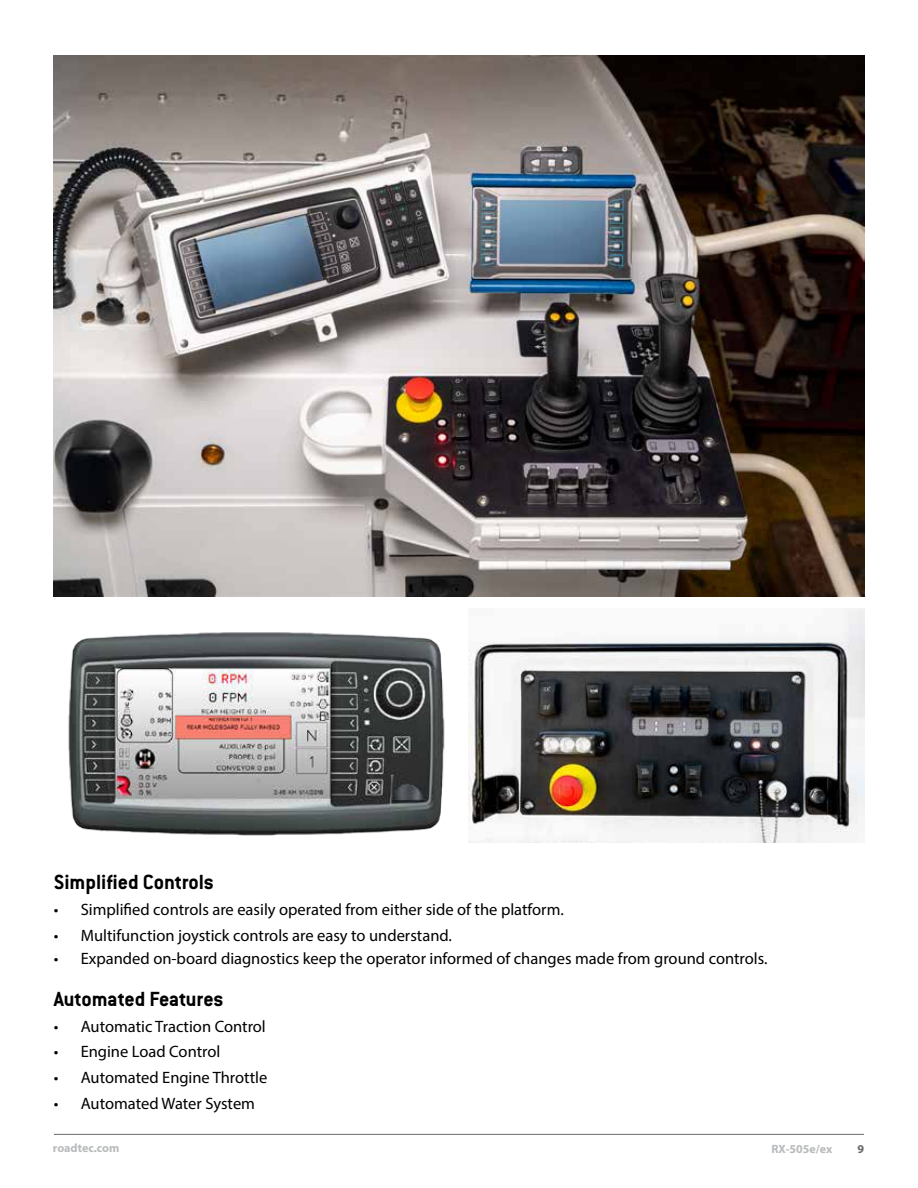
<style>
.page{position:relative;width:918px;height:1188px;background:#fff}
.page>*{position:absolute;margin:0;border:0;box-sizing:border-box;transform-origin:0 0}
.t1{font:700 22.5px "Conduit ITC Std";color:#000}
.t2{font:16.5px "Myriad Pro";color:#000}
.t3{font:700 12px "Myriad Pro";color:#b8babc}
.t4{font:700 12px "Myriad Pro";color:#696969}
</style>
<div class="page">
<hr style="left:54px;top:1134px;width:810px;height:1px;background:#696969">
<img style="left:53px;top:56px;width:812px;height:540px">
<img style="left:68px;top:632px;width:377px;height:204px">
<img style="left:469px;top:609px;width:396px;height:233px">
<h1 class="t1" style="left:54px;top:874px;width:162px">Simplified Controls</h1>
<p class="t2" style="left:54px;top:903px;width:512px">• Simplified controls are easily operated from either side of the platform.</p>
<p class="t2" style="left:54px;top:929px;width:400px">• Multifunction joystick controls are easy to understand.</p>
<p class="t2" style="left:54px;top:952px;width:715px">• Expanded on-board diagnostics keep the operator informed of changes made from ground controls.</p>
<h1 class="t1" style="left:54px;top:991px;width:171px">Automated Features</h1>
<p class="t2" style="left:54px;top:1020px;width:214px">• Automatic Traction Control</p>
<p class="t2" style="left:54px;top:1045px;width:168px">• Engine Load Control</p>
<p class="t2" style="left:54px;top:1071px;width:215px">• Automated Engine Throttle</p>
<p class="t2" style="left:54px;top:1097px;width:203px">• Automated Water System</p>
<p class="t3" style="left:53px;top:1141px;width:68px">roadtec.com</p>
<p class="t3" style="left:771px;top:1142px;width:62px">RX-505e/ex</p>
<p class="t4" style="left:857px;top:1144px;width:8px">9</p>
</div>
